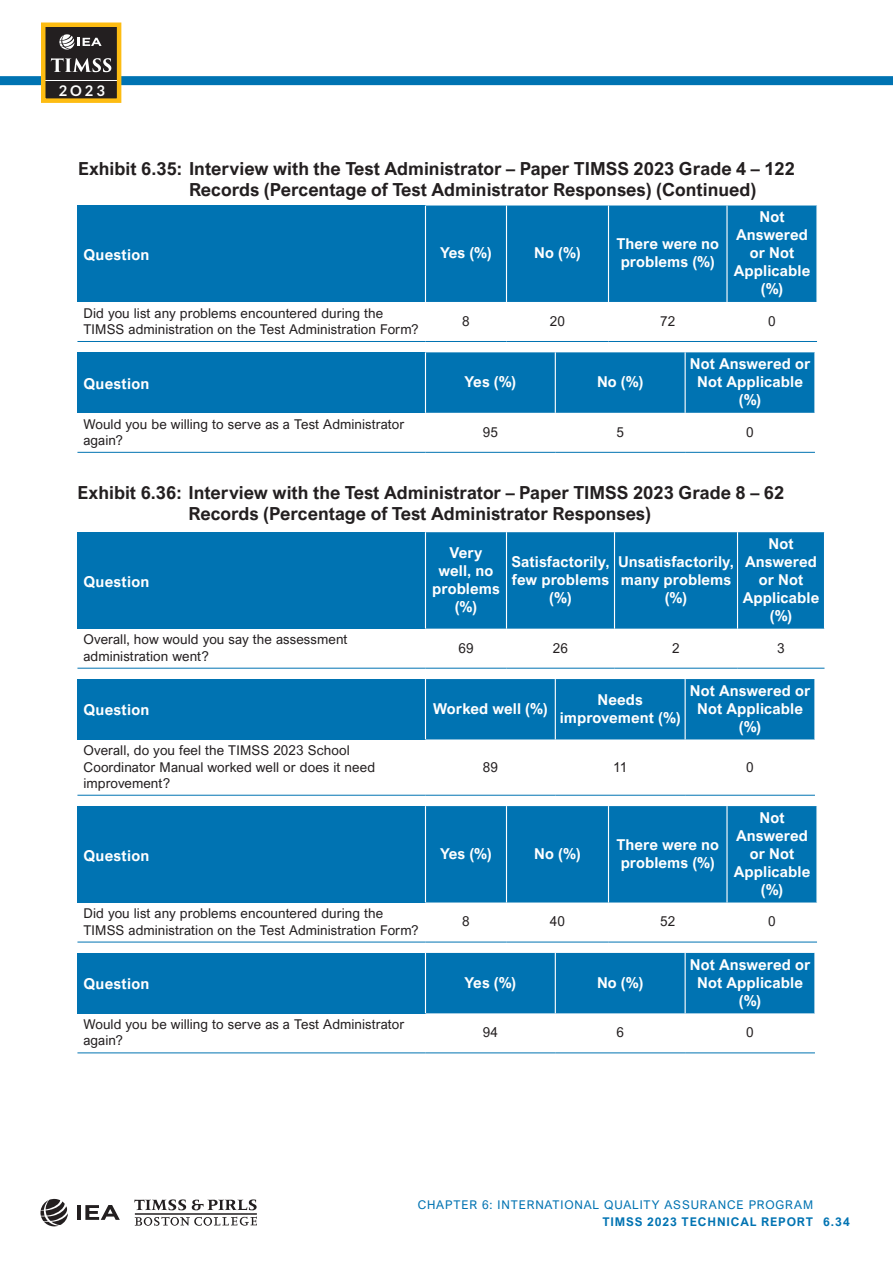
<style>
.page{position:relative;width:893px;height:1263px;background:#fff}
.page>*{position:absolute;margin:0;border:0;box-sizing:border-box;transform-origin:0 0}
.Exhibit_Title_2__after_exhibit{font:700 18px/21px "Arial Nova";color:#231f20}
.Exhibit_Subhead_Ctr_white{font:700 15px/18px "Arial Nova";letter-spacing:.005em;color:#fff;text-align:center}
.Exhibit_Head_L_white{font:700 15px "Arial Nova";letter-spacing:.015em;color:#fff}
.t1{font:700 14.7px "Lato";color:#fff}
.Exhibit_Text_Left{font:13.5px/16.2px "Arial Nova";letter-spacing:.005em;color:#231f20}
.Exhibit_Text_Ctr{font:13.5px "Arial Nova";letter-spacing:.01em;color:#231f20}
.t2{font:12px "Arial Nova";letter-spacing:.07em;color:#0073b2}
.t3{font:700 12px "Arial Nova";letter-spacing:.07em;color:#0073b2}
</style>
<div class="page">
<svg style="left:134px;top:1199px;width:52px;height:11px"></svg>
<svg style="left:192px;top:1199px;width:65px;height:11px"></svg>
<svg style="left:135px;top:1217px;width:122px;height:9px"></svg>
<hr style="left:135px;top:1214px;width:122px;height:1px;background:#231f20">
<svg style="left:40px;top:1199px;width:28px;height:27px"></svg>
<hr style="left:77px;top:1205px;width:4px;height:15px;background:#231f20">
<svg style="left:85px;top:1205px;width:35px;height:15px"></svg>
<div style="left:0;top:76px;width:893px;height:9px;background:#0073b2"></div>
<div style="left:43px;top:70px;width:76px;height:17px;background:linear-gradient(to right,#fff,#fff)"></div>
<div style="left:43px;top:82px;width:76px;height:17px;background:#231f20"></div>
<div style="left:43px;top:25px;width:76px;height:55px;background:#231f20"></div>
<svg style="left:51px;top:58px;width:60px;height:14px"></svg>
<svg style="left:59px;top:34px;width:43px;height:16px"></svg>
<div style="left:41px;top:23px;width:80px;height:80px;border:4px solid #fdbc12"></div>
<div style="left:77px;top:206px;width:348px;height:96px;background:#0073b2"></div>
<div style="left:426px;top:206px;width:390px;height:96px;background:#0073b2"></div>
<hr style="left:506px;top:206px;width:1px;height:96px;background:#fff">
<hr style="left:608px;top:206px;width:1px;height:96px;background:#fff">
<hr style="left:726px;top:206px;width:2px;height:96px;background:#fff">
<hr style="left:77px;top:341px;width:348px;height:1px;background:#0073b2">
<hr style="left:425px;top:341px;width:81px;height:1px;background:#0073b2">
<hr style="left:506px;top:341px;width:102px;height:1px;background:#0073b2">
<hr style="left:608px;top:341px;width:119px;height:1px;background:#0073b2">
<hr style="left:727px;top:341px;width:90px;height:1px;background:#0073b2">
<div style="left:77px;top:352px;width:348px;height:61px;background:#0073b2"></div>
<div style="left:426px;top:352px;width:388px;height:61px;background:#0073b2"></div>
<hr style="left:685px;top:352px;width:1px;height:61px;background:#fff">
<hr style="left:555px;top:352px;width:1px;height:61px;background:#fff">
<hr style="left:77px;top:452px;width:348px;height:1px;background:#0073b2">
<hr style="left:425px;top:452px;width:130px;height:1px;background:#0073b2">
<hr style="left:555px;top:452px;width:130px;height:1px;background:#0073b2">
<hr style="left:685px;top:452px;width:130px;height:1px;background:#0073b2">
<div style="left:77px;top:532px;width:348px;height:97px;background:#0073b2"></div>
<div style="left:426px;top:532px;width:398px;height:97px;background:#0073b2"></div>
<hr style="left:506px;top:532px;width:1px;height:97px;background:#fff">
<hr style="left:614px;top:532px;width:1px;height:97px;background:#fff">
<hr style="left:737px;top:532px;width:1px;height:97px;background:#fff">
<hr style="left:77px;top:668px;width:348px;height:1px;background:#0073b2">
<hr style="left:425px;top:668px;width:81px;height:1px;background:#0073b2">
<hr style="left:506px;top:668px;width:108px;height:1px;background:#0073b2">
<hr style="left:614px;top:668px;width:123px;height:1px;background:#0073b2">
<hr style="left:737px;top:668px;width:87px;height:1px;background:#0073b2">
<div style="left:77px;top:679px;width:348px;height:60px;background:#0073b2"></div>
<div style="left:426px;top:679px;width:388px;height:60px;background:#0073b2"></div>
<hr style="left:685px;top:679px;width:1px;height:60px;background:#fff">
<hr style="left:555px;top:679px;width:1px;height:60px;background:#fff">
<hr style="left:77px;top:795px;width:348px;height:1px;background:#0073b2">
<hr style="left:425px;top:795px;width:130px;height:1px;background:#0073b2">
<hr style="left:555px;top:795px;width:130px;height:1px;background:#0073b2">
<hr style="left:685px;top:795px;width:130px;height:1px;background:#0073b2">
<div style="left:77px;top:806px;width:348px;height:96px;background:#0073b2"></div>
<div style="left:426px;top:806px;width:390px;height:96px;background:#0073b2"></div>
<hr style="left:506px;top:806px;width:1px;height:96px;background:#fff">
<hr style="left:608px;top:806px;width:1px;height:96px;background:#fff">
<hr style="left:726px;top:806px;width:2px;height:96px;background:#fff">
<hr style="left:77px;top:942px;width:348px;height:1px;background:#0073b2">
<hr style="left:425px;top:942px;width:81px;height:1px;background:#0073b2">
<hr style="left:506px;top:942px;width:102px;height:1px;background:#0073b2">
<hr style="left:608px;top:942px;width:119px;height:1px;background:#0073b2">
<hr style="left:727px;top:942px;width:90px;height:1px;background:#0073b2">
<div style="left:77px;top:953px;width:348px;height:60px;background:#0073b2"></div>
<div style="left:426px;top:953px;width:388px;height:60px;background:#0073b2"></div>
<hr style="left:685px;top:953px;width:1px;height:60px;background:#fff">
<hr style="left:555px;top:953px;width:1px;height:60px;background:#fff">
<hr style="left:77px;top:1052px;width:348px;height:1px;background:#0073b2">
<hr style="left:425px;top:1052px;width:130px;height:1px;background:#0073b2">
<hr style="left:555px;top:1052px;width:130px;height:1px;background:#0073b2">
<hr style="left:685px;top:1052px;width:130px;height:1px;background:#0073b2">
<p class="t1" style="left:59px;top:82px;width:48px">2O23</p>
<p class="Exhibit_Title_2__after_exhibit" style="left:189px;top:158px;width:607px;text-indent:-111px">Exhibit 6.35: Interview with the Test Administrator – Paper TIMSS 2023 Grade 4 – 122<br>Records (Percentage of Test Administrator Responses) (Continued)</p>
<p class="Exhibit_Head_L_white" style="left:83px;top:246px;width:67px">Question</p>
<p class="Exhibit_Subhead_Ctr_white" style="left:440px;top:244px;width:53px">Yes (%)</p>
<p class="Exhibit_Subhead_Ctr_white" style="left:534px;top:244px;width:48px">No (%)</p>
<p class="Exhibit_Subhead_Ctr_white" style="left:616px;top:235px;width:104px;text-align:left">There were no problems (%)</p>
<p class="Exhibit_Subhead_Ctr_white" style="left:734px;top:208px;width:78px">Not<br>Answered or Not<br>Applicable (%)</p>
<p class="Exhibit_Text_Left" style="left:83px;top:305px;width:337px">Did you list any problems encountered during the<br>TIMSS administration on the Test Administration Form?</p>
<p class="Exhibit_Text_Ctr" style="left:462px;top:313px;width:9px">8</p>
<p class="Exhibit_Text_Ctr" style="left:550px;top:313px;width:17px">20</p>
<p class="Exhibit_Text_Ctr" style="left:660px;top:313px;width:16px">72</p>
<p class="Exhibit_Text_Ctr" style="left:768px;top:313px;width:9px">0</p>
<p class="Exhibit_Head_L_white" style="left:83px;top:375px;width:67px">Question</p>
<p class="Exhibit_Subhead_Ctr_white" style="left:464px;top:373px;width:53px">Yes (%)</p>
<p class="Exhibit_Subhead_Ctr_white" style="left:597px;top:373px;width:48px">No (%)</p>
<p class="Exhibit_Subhead_Ctr_white" style="left:690px;top:355px;width:122px">Not Answered or<br>Not Applicable (%)</p>
<p class="Exhibit_Text_Left" style="left:83px;top:416px;width:322px">Would you be willing to serve as a Test Administrator again?</p>
<p class="Exhibit_Text_Ctr" style="left:483px;top:424px;width:17px">95</p>
<p class="Exhibit_Text_Ctr" style="left:616px;top:424px;width:9px">5</p>
<p class="Exhibit_Text_Ctr" style="left:746px;top:424px;width:9px">0</p>
<p class="Exhibit_Title_2__after_exhibit" style="left:188px;top:482px;width:597px;text-indent:-111px">Exhibit 6.36: Interview with the Test Administrator – Paper TIMSS 2023 Grade 8 – 62<br>Records (Percentage of Test Administrator Responses)</p>
<p class="Exhibit_Head_L_white" style="left:83px;top:572px;width:67px">Question</p>
<p class="Exhibit_Subhead_Ctr_white" style="left:432px;top:544px;width:69px">Very well, no problems (%)</p>
<p class="Exhibit_Subhead_Ctr_white" style="left:511px;top:553px;width:100px">Satisfactorily, few problems (%)</p>
<p class="Exhibit_Subhead_Ctr_white" style="left:618px;top:553px;width:117px">Unsatisfactorily, many problems (%)</p>
<p class="Exhibit_Subhead_Ctr_white" style="left:743px;top:535px;width:78px">Not<br>Answered or Not<br>Applicable (%)</p>
<p class="Exhibit_Text_Left" style="left:83px;top:632px;width:266px">Overall, how would you say the assessment administration went?</p>
<p class="Exhibit_Text_Ctr" style="left:458px;top:640px;width:17px">69</p>
<p class="Exhibit_Text_Ctr" style="left:553px;top:640px;width:17px">26</p>
<p class="Exhibit_Text_Ctr" style="left:672px;top:640px;width:9px">2</p>
<p class="Exhibit_Text_Ctr" style="left:777px;top:640px;width:9px">3</p>
<p class="Exhibit_Head_L_white" style="left:83px;top:701px;width:67px">Question</p>
<p class="Exhibit_Subhead_Ctr_white" style="left:433px;top:699px;width:116px">Worked well (%)</p>
<p class="Exhibit_Subhead_Ctr_white" style="left:560px;top:690px;width:122px">Needs improvement (%)</p>
<p class="Exhibit_Subhead_Ctr_white" style="left:690px;top:681px;width:122px">Not Answered or<br>Not Applicable (%)</p>
<p class="Exhibit_Text_Left" style="left:83px;top:742px;width:293px">Overall, do you feel the TIMSS 2023 School<br>Coordinator Manual worked well or does it need improvement?</p>
<p class="Exhibit_Text_Ctr" style="left:483px;top:759px;width:17px">89</p>
<p class="Exhibit_Text_Ctr" style="left:613px;top:759px;width:15px">11</p>
<p class="Exhibit_Text_Ctr" style="left:746px;top:759px;width:9px">0</p>
<p class="Exhibit_Head_L_white" style="left:83px;top:846px;width:67px">Question</p>
<p class="Exhibit_Subhead_Ctr_white" style="left:440px;top:845px;width:53px">Yes (%)</p>
<p class="Exhibit_Subhead_Ctr_white" style="left:534px;top:845px;width:48px">No (%)</p>
<p class="Exhibit_Subhead_Ctr_white" style="left:616px;top:836px;width:104px;text-align:left">There were no problems (%)</p>
<p class="Exhibit_Subhead_Ctr_white" style="left:734px;top:809px;width:78px">Not<br>Answered or Not<br>Applicable (%)</p>
<p class="Exhibit_Text_Left" style="left:83px;top:905px;width:337px">Did you list any problems encountered during the<br>TIMSS administration on the Test Administration Form?</p>
<p class="Exhibit_Text_Ctr" style="left:462px;top:914px;width:9px">8</p>
<p class="Exhibit_Text_Ctr" style="left:550px;top:914px;width:17px">40</p>
<p class="Exhibit_Text_Ctr" style="left:660px;top:914px;width:16px">52</p>
<p class="Exhibit_Text_Ctr" style="left:768px;top:914px;width:9px">0</p>
<p class="Exhibit_Head_L_white" style="left:83px;top:975px;width:67px">Question</p>
<p class="Exhibit_Subhead_Ctr_white" style="left:464px;top:973px;width:53px">Yes (%)</p>
<p class="Exhibit_Subhead_Ctr_white" style="left:597px;top:973px;width:48px">No (%)</p>
<p class="Exhibit_Subhead_Ctr_white" style="left:690px;top:955px;width:122px">Not Answered or<br>Not Applicable (%)</p>
<p class="Exhibit_Text_Left" style="left:83px;top:1016px;width:322px">Would you be willing to serve as a Test Administrator again?</p>
<p class="Exhibit_Text_Ctr" style="left:483px;top:1025px;width:17px">94</p>
<p class="Exhibit_Text_Ctr" style="left:616px;top:1025px;width:9px">6</p>
<p class="Exhibit_Text_Ctr" style="left:746px;top:1025px;width:9px">0</p>
<p class="t2" style="left:418px;top:1198px;width:397px">CHAPTER 6: INTERNATIONAL QUALITY ASSURANCE PROGRAM</p>
<p class="t3" style="left:602px;top:1214px;width:249px">TIMSS 2023 TECHNICAL REPORT 6.34</p>
</div>
